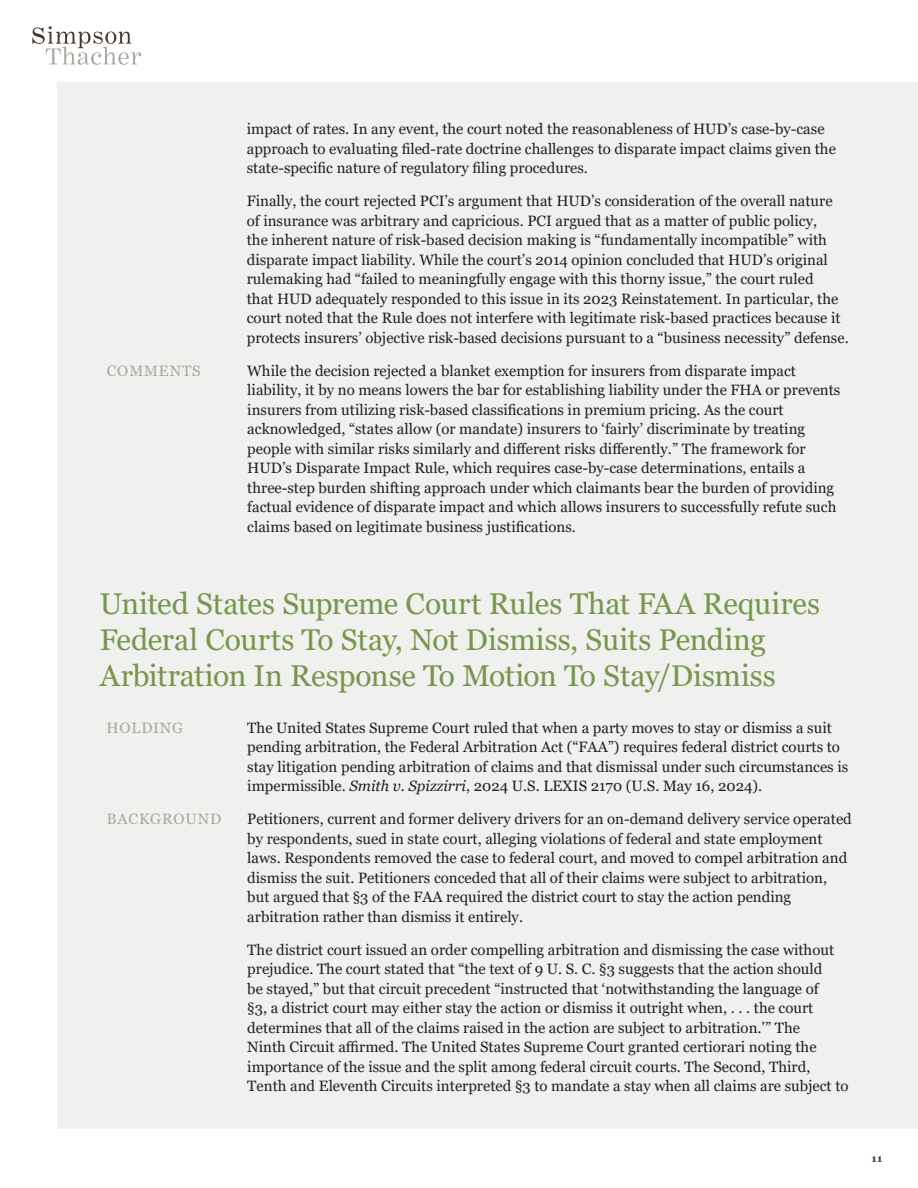
<style>
.page{position:relative;width:918px;height:1188px;background:#fff}
.page>*{position:absolute;margin:0;border:0;box-sizing:border-box;transform-origin:0 0}
.ILA_2023_Title{font:30px/36px "Georgia";letter-spacing:-.005em;color:#78964d}
.Standard_Text{font:15px/19.5px "Georgia";color:#231f20}
.Section_Head{font:15px "Georgia";letter-spacing:.06em;color:#aaa79f}
.GrayAllCaps{font:15px "Georgia";letter-spacing:.06em;color:#aaa79f}
.t1{font:700 10.5px "Georgia";color:#483629}
.s1{font-style:italic}
</style>
<div class="page">
<svg style="left:32px;top:26px;width:109px;height:39px"></svg>
<div style="left:57px;top:82px;width:861px;height:1047px;background:#f0f1ee"></div>
<p class="Standard_Text" style="left:247px;top:120px;width:591px">impact of rates. In any event, the court noted the reasonableness of HUD’s case-by-case approach to evaluating filed-rate doctrine challenges to disparate impact claims given the state-specific nature of regulatory filing procedures.</p>
<p class="Standard_Text" style="left:247px;top:192px;width:603px">Finally, the court rejected PCI’s argument that HUD’s consideration of the overall nature of insurance was arbitrary and capricious. PCI argued that as a matter of public policy,<br>the inherent nature of risk-based decision making is “fundamentally incompatible” with disparate impact liability. While the court’s 2014 opinion concluded that HUD’s original rulemaking had “failed to meaningfully engage with this thorny issue,” the court ruled<br>that HUD adequately responded to this issue in its 2023 Reinstatement. In particular, the court noted that the Rule does not interfere with legitimate risk-based practices because it protects insurers’ objective risk-based decisions pursuant to a “business necessity” defense.</p>
<p class="GrayAllCaps" style="left:107px;top:362px;width:95px">COMMENTS</p>
<p class="Standard_Text" style="left:247px;top:361px;width:595px">While the decision rejected a blanket exemption for insurers from disparate impact liability, it by no means lowers the bar for establishing liability under the FHA or prevents insurers from utilizing risk-based classifications in premium pricing. As the court acknowledged, “states allow (or mandate) insurers to ‘fairly’ discriminate by treating people with similar risks similarly and different risks differently.” The framework for HUD’s Disparate Impact Rule, which requires case-by-case determinations, entails a three-step burden shifting approach under which claimants bear the burden of providing factual evidence of disparate impact and which allows insurers to successfully refute such claims based on legitimate business justifications.</p>
<p class="ILA_2023_Title" style="left:100px;top:587px;width:722px">United States Supreme Court Rules That FAA Requires<br>Federal Courts To Stay, Not Dismiss, Suits Pending<br>Arbitration In Response To Motion To Stay/Dismiss</p>
<p class="Section_Head" style="left:107px;top:719px;width:78px">HOLDING</p>
<p class="Standard_Text" style="left:247px;top:718px;width:602px">The United States Supreme Court ruled that when a party moves to stay or dismiss a suit pending arbitration, the Federal Arbitration Act (“FAA”) requires federal district courts to stay litigation pending arbitration of claims and that dismissal under such circumstances is impermissible. <span class="s1">Smith v. Spizzirri</span>, 2024 U.S. LEXIS 2170 (U.S. May 16, 2024).</p>
<p class="Section_Head" style="left:107px;top:810px;width:116px">BACKGROUND</p>
<p class="Standard_Text" style="left:247px;top:810px;width:606px">Petitioners, current and former delivery drivers for an on-demand delivery service operated by respondents, sued in state court, alleging violations of federal and state employment laws. Respondents removed the case to federal court, and moved to compel arbitration and dismiss the suit. Petitioners conceded that all of their claims were subject to arbitration, but argued that §3 of the FAA required the district court to stay the action pending arbitration rather than dismiss it entirely.</p>
<p class="Standard_Text" style="left:247px;top:940px;width:603px">The district court issued an order compelling arbitration and dismissing the case without prejudice. The court stated that “the text of 9 U. S. C. §3 suggests that the action should<br>be stayed,” but that circuit precedent “instructed that ‘notwithstanding the language of<br>§3, a district court may either stay the action or dismiss it outright when, . . . the court determines that all of the claims raised in the action are subject to arbitration.’” The<br>Ninth Circuit affirmed. The United States Supreme Court granted certiorari noting the importance of the issue and the split among federal circuit courts. The Second, Third, Tenth and Eleventh Circuits interpreted §3 to mandate a stay when all claims are subject to</p>
<p class="t1" style="left:872px;top:1152px;width:12px">11</p>
</div>
